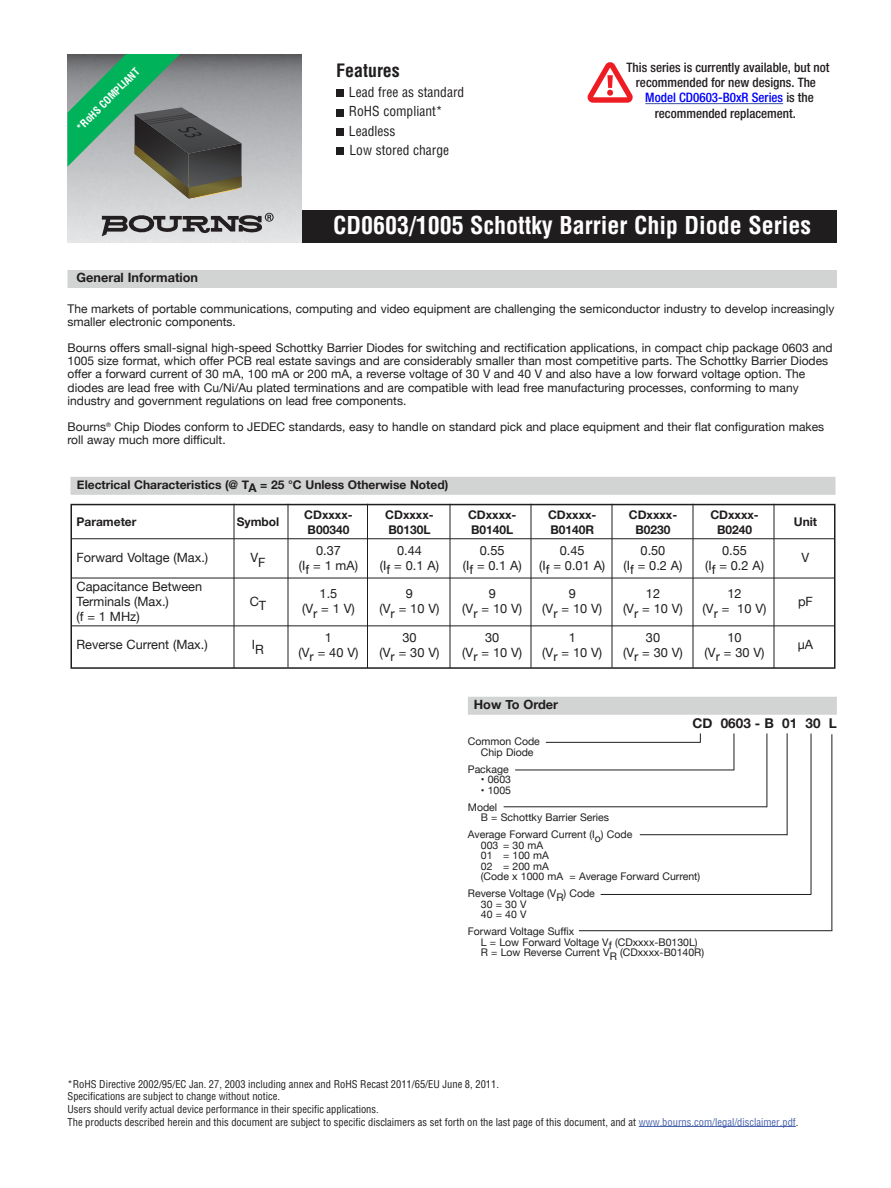
<style>
.page{position:relative;width:891px;height:1188px;background:#fff}
.page>*{position:absolute;margin:0;border:0;box-sizing:border-box;transform-origin:0 0}
.t1{font:700 condensed 24px "Helvetica";color:#fff}
.t2{font:700 condensed 18px "Helvetica";color:#201d1e}
.t3{font:condensed 13.5px/19.4px "Helvetica";color:#201d1e}
.t4{font:700 13.5px "Helvetica Neue";color:#201d1e}
.t5{font:500 condensed 13.05px/14.2px "Helvetica Neue";color:#231f20;text-align:center}
.t6{font:12.75px "Helvetica Neue";color:#201d1e}
.t7{font:700 12.75px "Helvetica Neue";color:#201d1e}
.t8{font:12px/13.2px "Helvetica Neue";color:#201d1e}
.t9{font:700 12px "Helvetica Neue";color:#201d1e}
.t10{font:condensed 10.5px/12.5px "Helvetica";color:#201d1e}
.t11{font:10.5px/10.5px "Helvetica Neue";color:#201d1e}
.t12{font:700 condensed 10.5px "Helvetica";color:#fff}
.s1{color:#00f}
.s2{color:#4a64ae}
</style>
<div class="page">
<div style="left:297px;top:210px;width:540px;height:33px;background:#201d1e"></div>
<hr style="left:639px;top:1126px;width:157px;height:1px;background:#4a64ae">
<img style="left:68px;top:54px;width:234px;height:189px">
<svg style="left:102px;top:213px;width:172px;height:23px;background:#929192"></svg>
<div style="left:336px;top:90px;width:8px;height:7px;background:#201d1e"></div>
<div style="left:336px;top:109px;width:8px;height:7px;background:#201d1e"></div>
<div style="left:336px;top:128px;width:8px;height:8px;background:#201d1e"></div>
<div style="left:336px;top:148px;width:8px;height:7px;background:#201d1e"></div>
<div style="left:68px;top:270px;width:769px;height:18px;background:#d2d3d3"></div>
<hr style="left:72px;top:538px;width:762px;height:1px;background:#201d1e">
<hr style="left:72px;top:578px;width:762px;height:1px;background:#201d1e">
<hr style="left:72px;top:625px;width:762px;height:1px;background:#201d1e">
<div style="left:70px;top:504px;width:766px;height:165px;border:2px solid #201d1e"></div>
<hr style="left:774px;top:504px;width:1px;height:164px;background:#201d1e">
<hr style="left:288px;top:504px;width:1px;height:163px;background:#201d1e">
<hr style="left:234px;top:504px;width:1px;height:164px;background:#201d1e">
<hr style="left:367px;top:504px;width:1px;height:164px;background:#201d1e">
<hr style="left:450px;top:504px;width:1px;height:164px;background:#201d1e">
<hr style="left:531px;top:504px;width:1px;height:164px;background:#201d1e">
<hr style="left:612px;top:504px;width:1px;height:164px;background:#201d1e">
<hr style="left:693px;top:504px;width:1px;height:164px;background:#201d1e">
<div style="left:70px;top:477px;width:766px;height:18px;background:#d2d3d3"></div>
<div style="left:468px;top:697px;width:369px;height:18px;background:#d2d3d3"></div>
<hr style="left:734px;top:733px;width:1px;height:37px;background:#201d1e">
<hr style="left:767px;top:733px;width:1px;height:74px;background:#201d1e">
<hr style="left:787px;top:733px;width:1px;height:102px;background:#201d1e">
<hr style="left:546px;top:742px;width:154px;height:1px;background:#201d1e">
<hr style="left:515px;top:770px;width:219px;height:1px;background:#201d1e">
<hr style="left:504px;top:806px;width:263px;height:1px;background:#201d1e">
<hr style="left:640px;top:834px;width:147px;height:1px;background:#201d1e">
<hr style="left:811px;top:734px;width:1px;height:161px;background:#201d1e">
<hr style="left:601px;top:894px;width:210px;height:1px;background:#201d1e">
<hr style="left:831px;top:734px;width:1px;height:197px;background:#201d1e">
<hr style="left:579px;top:930px;width:253px;height:1px;background:#201d1e">
<svg style="left:588px;top:62px;width:45px;height:41px"></svg>
<hr style="left:645px;top:103px;width:138px;height:1px;background:#3853a3">
<svg style="left:67px;top:54px;width:174px;height:145px;background:#6e8f7e"></svg>
<p class="t12" style="left:74px;top:124px;width:85px;rotate:-45deg">*RoHS COMPLIANT</p>
<p class="t5" style="left:627px;top:61px;width:204px">This series is currently available, but not recommended for new designs. The</p>
<h2 class="t2" style="left:336px;top:60px;width:65px">Features</h2>
<p class="t3" style="left:349px;top:82px;width:117px">Lead free as standard<br>RoHS compliant*<br>Leadless<br>Low stored charge</p>
<p class="t5" style="left:655px;top:90px;width:161px;line-height:15.6px;text-align:left;text-indent:-9px"><span class="s1">Model CD0603-B0xR Series</span> is the recommended replacement.</p>
<h1 class="t1" style="left:333px;top:210px;width:480px">CD0603/1005 Schottky Barrier Chip Diode Series</h1>
<p class="t7" style="left:76px;top:267px;width:123px">General Information</p>
<p class="t8" style="left:68px;top:303px;width:768px">The markets of portable communications, computing and video equipment are challenging the semiconductor industry to develop increasingly smaller electronic components.</p>
<p class="t8" style="left:68px;top:342px;width:767px">Bourns offers small-signal high-speed Schottky Barrier Diodes for switching and rectification applications, in compact chip package 0603 and 1005 size format, which offer PCB real estate savings and are considerably smaller than most competitive parts. The Schottky Barrier Diodes offer a forward current of 30 mA, 100 mA or 200 mA, a reverse voltage of 30 V and 40 V and also have a low forward voltage option. The diodes are lead free with Cu/Ni/Au plated terminations and are compatible with lead free manufacturing processes, conforming to many industry and government regulations on lead free components.</p>
<p class="t8" style="left:68px;top:421px;width:758px">Bourns<sup>®</sup> Chip Diodes conform to JEDEC standards, easy to handle on standard pick and place equipment and their flat configuration makes roll away much more difficult.</p>
<p class="t9" style="left:77px;top:476px;width:373px">Electrical Characteristics (@ TA = 25 °C Unless Otherwise Noted)</p>
<p class="t9" style="left:77px;top:513px;width:61px">Parameter</p>
<p class="t9" style="left:237px;top:513px;width:44px">Symbol</p>
<p class="t6" style="left:76px;top:549px;width:133px">Forward Voltage (Max.)</p>
<p class="t6" style="left:250px;top:551px;width:17px">VF</p>
<p class="t6" style="left:77px;top:577px;width:127px">Capacitance Between</p>
<p class="t6" style="left:77px;top:592px;width:94px">Terminals (Max.)</p>
<p class="t6" style="left:250px;top:594px;width:18px">CT</p>
<p class="t6" style="left:76px;top:607px;width:65px">(f = 1 MHz)</p>
<p class="t6" style="left:76px;top:636px;width:133px">Reverse Current (Max.)</p>
<p class="t6" style="left:252px;top:638px;width:14px">IR</p>
<p class="t9" style="left:304px;top:505px;width:50px">CDxxxx-</p>
<p class="t9" style="left:385px;top:505px;width:50px">CDxxxx-</p>
<p class="t9" style="left:468px;top:505px;width:50px">CDxxxx-</p>
<p class="t9" style="left:548px;top:505px;width:50px">CDxxxx-</p>
<p class="t9" style="left:629px;top:505px;width:50px">CDxxxx-</p>
<p class="t9" style="left:710px;top:505px;width:50px">CDxxxx-</p>
<p class="t9" style="left:308px;top:520px;width:43px">B00340</p>
<p class="t9" style="left:388px;top:520px;width:44px">B0130L</p>
<p class="t9" style="left:471px;top:520px;width:44px">B0140L</p>
<p class="t9" style="left:550px;top:520px;width:45px">B0140R</p>
<p class="t9" style="left:635px;top:520px;width:37px">B0230</p>
<p class="t9" style="left:717px;top:520px;width:37px">B0240</p>
<p class="t6" style="left:316px;top:541px;width:26px">0.37</p>
<p class="t6" style="left:397px;top:541px;width:26px">0.44</p>
<p class="t6" style="left:480px;top:541px;width:26px">0.55</p>
<p class="t6" style="left:560px;top:541px;width:26px">0.45</p>
<p class="t6" style="left:641px;top:541px;width:26px">0.50</p>
<p class="t6" style="left:722px;top:541px;width:26px">0.55</p>
<p class="t6" style="left:299px;top:556px;width:61px">(If = 1 mA)</p>
<p class="t6" style="left:380px;top:556px;width:61px">(If = 0.1 A)</p>
<p class="t6" style="left:463px;top:556px;width:60px">(If = 0.1 A)</p>
<p class="t6" style="left:539px;top:556px;width:68px">(If = 0.01 A)</p>
<p class="t6" style="left:623px;top:556px;width:61px">(If = 0.2 A)</p>
<p class="t6" style="left:705px;top:556px;width:60px">(If = 0.2 A)</p>
<p class="t6" style="left:320px;top:585px;width:19px">1.5</p>
<p class="t6" style="left:406px;top:585px;width:9px">9</p>
<p class="t6" style="left:489px;top:585px;width:9px">9</p>
<p class="t6" style="left:569px;top:585px;width:9px">9</p>
<p class="t6" style="left:646px;top:585px;width:16px">12</p>
<p class="t6" style="left:727px;top:585px;width:16px">12</p>
<p class="t6" style="left:302px;top:600px;width:54px">(Vr = 1 V)</p>
<p class="t6" style="left:380px;top:600px;width:61px">(Vr = 10 V)</p>
<p class="t6" style="left:462px;top:600px;width:61px">(Vr = 10 V)</p>
<p class="t6" style="left:542px;top:600px;width:61px">(Vr = 10 V)</p>
<p class="t6" style="left:623px;top:600px;width:61px">(Vr = 10 V)</p>
<p class="t6" style="left:703px;top:600px;width:65px">(Vr = 10 V)</p>
<p class="t6" style="left:325px;top:628px;width:9px">1</p>
<p class="t6" style="left:402px;top:628px;width:16px">30</p>
<p class="t6" style="left:485px;top:628px;width:16px">30</p>
<p class="t6" style="left:569px;top:628px;width:9px">1</p>
<p class="t6" style="left:646px;top:628px;width:16px">30</p>
<p class="t6" style="left:727px;top:628px;width:16px">10</p>
<p class="t6" style="left:299px;top:643px;width:61px">(Vr = 40 V)</p>
<p class="t6" style="left:380px;top:643px;width:61px">(Vr = 30 V)</p>
<p class="t6" style="left:462px;top:643px;width:61px">(Vr = 10 V)</p>
<p class="t6" style="left:542px;top:643px;width:61px">(Vr = 10 V)</p>
<p class="t6" style="left:623px;top:643px;width:61px">(Vr = 30 V)</p>
<p class="t6" style="left:705px;top:643px;width:61px">(Vr = 30 V)</p>
<p class="t7" style="left:474px;top:694px;width:86px">How To Order</p>
<p class="t9" style="left:794px;top:513px;width:25px">Unit</p>
<p class="t6" style="left:802px;top:549px;width:9px">V</p>
<p class="t6" style="left:798px;top:592px;width:16px">pF</p>
<p class="t6" style="left:798px;top:636px;width:17px">µA</p>
<p class="t4" style="left:693px;top:713px;width:146px">CD 0603 - B 01 30 L</p>
<p class="t11" style="left:481px;top:737px;width:61px;text-indent:-13px">Common Code<br>Chip Diode</p>
<p class="t11" style="left:468px;top:764px;width:42px">Package</p>
<p class="t11" style="left:481px;top:775px;width:32px">• 0603</p>
<p class="t11" style="left:468px;top:782px;width:45px;line-height:17px;text-indent:13px">• 1005<br>Model</p>
<p class="t11" style="left:468px;top:810px;width:166px;line-height:17px;text-indent:13px">B = Schottky Barrier Series<br>Average Forward Current (Io) Code</p>
<p class="t11" style="left:481px;top:840px;width:221px">003 = 30 mA<br>01 = 100 mA<br>02 = 200 mA<br>(Code x 1000 mA = Average Forward Current)</p>
<p class="t11" style="left:481px;top:889px;width:116px;text-indent:-13px">Reverse Voltage (VR) Code<br>30 = 30 V<br>40 = 40 V</p>
<p class="t11" style="left:481px;top:927px;width:225px;text-indent:-13px">Forward Voltage Suffix<br>L = Low Forward Voltage Vf (CDxxxx-B0130L)<br>R = Low Reverse Current VR (CDxxxx-B0140R)</p>
<p class="t10" style="left:68px;top:1078px;width:732px">*RoHS Directive 2002/95/EC Jan. 27, 2003 including annex and RoHS Recast 2011/65/EU June 8, 2011.<br>Specifications are subject to change without notice.<br>Users should verify actual device performance in their specific applications.<br>The products described herein and this document are subject to specific disclaimers as set forth on the last page of this document, and at <span class="s2">www.bourns.com/legal/disclaimer.pdf</span>.</p>
</div>
